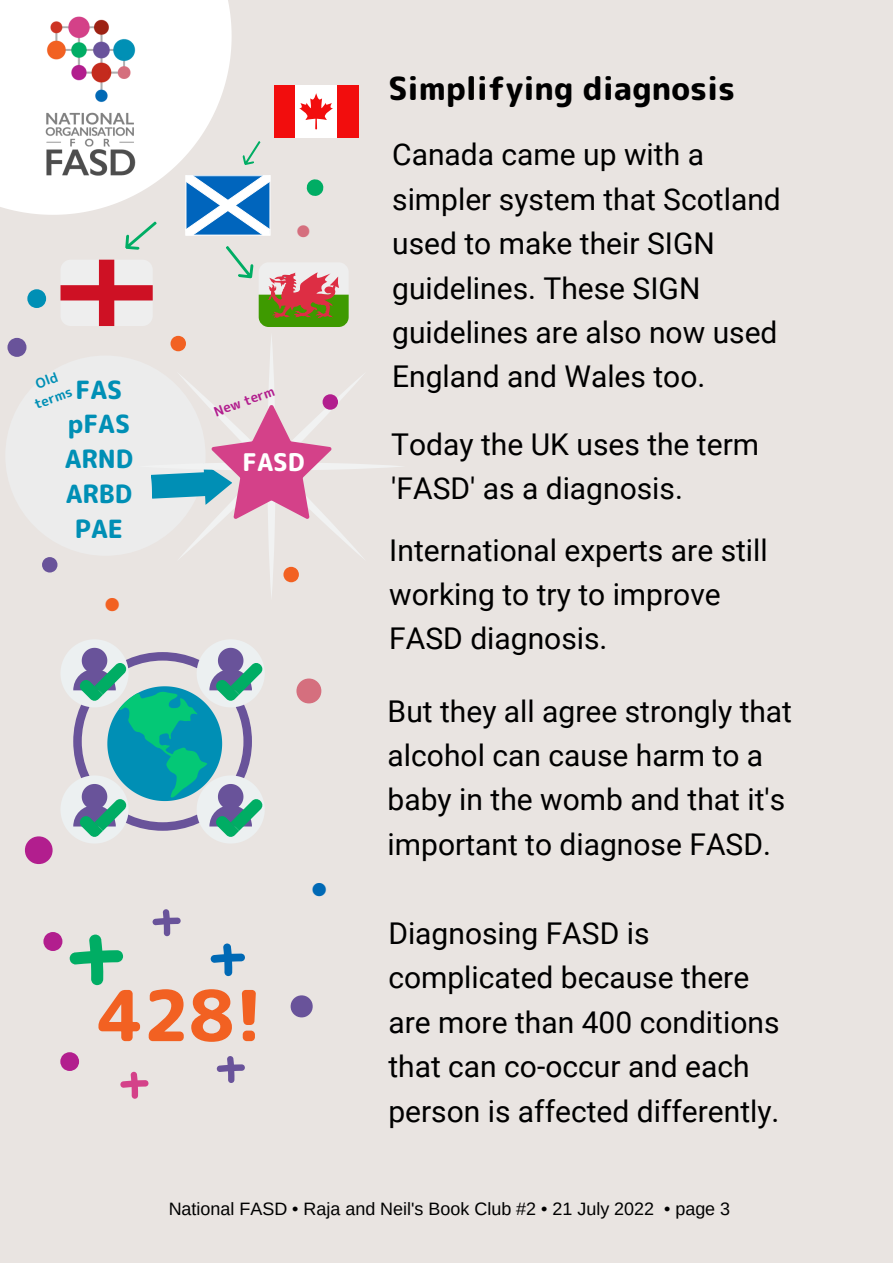
<style>
.page{position:relative;width:893px;height:1263px;background:#e9e4e1}
.page>*{position:absolute;margin:0;border:0;box-sizing:border-box;transform-origin:0 0}
.t1{font:800 94.12px "Rounded Mplus 1 c";color:#b21e8e}
.t2{font:800 84.68px "Rounded Mplus 1 c";color:#d56f7e}
.t3{font:800 75px "Rounded Mplus 1 c";color:#69539a}
.t4{font:800 70.12px "Rounded Mplus 1 c";color:#f26122}
.t5{font:800 64.57px "Rounded Mplus 1 c";color:#b21e8e}
.t6{font:800 64.57px "Rounded Mplus 1 c";color:#69539a}
.t7{font:800 63.75px "Rounded Mplus 1 c";color:#008fb5}
.t8{font:800 63.75px "Rounded Mplus 1 c";color:#b21e8e}
.t9{font:800 52.5px "Rounded Mplus 1 c";color:#f26122}
.t10{font:800 52.5px "Rounded Mplus 1 c";color:#b21e8e}
.t11{font:800 52.5px "Rounded Mplus 1 c";color:#69539a}
.t12{font:800 45px "Rounded Mplus 1 c";color:#0069b5}
.t13{font:800 45px "Rounded Mplus 1 c";color:#f26122}
.t14{font:800 40.35px "Rounded Mplus 1 c";color:#d56f7e}
.t15{font:800 31.88px "Rounded Mplus 1 c";color:#000}
.t16{font:30px/44.4px "Roboto";color:#000}
.t17{font:800 25.12px/34.9px "Rounded Mplus 1 c";color:#008fb5;text-align:center}
.t18{font:800 24.38px "Rounded Mplus 1 c";color:#fff}
.t19{font:17.92px "Arimo";color:#000}
.t20{font:700 13.5px/18.6px "Rounded Mplus 1 c";color:#008fb5;text-align:center}
.t21{font:700 13.5px "Rounded Mplus 1 c";color:#b21e8e}
</style>
<div class="page">
<svg style="left:0;top:0;width:232px;height:215px;fill:#fff"></svg>
<img style="left:45px;top:16px;width:91px;height:160px">
<div style="left:5px;top:355px;width:201px;height:201px;background:#ececec;border-radius:50%"></div>
<svg style="left:143px;top:337px;width:258px;height:259px"></svg>
<svg style="left:151px;top:405px;width:180px;height:114px"></svg>
<svg style="left:61px;top:640px;width:204px;height:203px"></svg>
<svg style="left:70px;top:934px;width:53px;height:51px"></svg>
<svg style="left:211px;top:943px;width:34px;height:33px"></svg>
<svg style="left:120px;top:1072px;width:28px;height:27px"></svg>
<svg style="left:217px;top:1056px;width:28px;height:27px"></svg>
<div style="left:274px;top:85px;width:85px;height:52px;background:#f20d0d"></div>
<div style="left:295px;top:85px;width:42px;height:52px;background:#fff"></div>
<svg style="left:299px;top:93px;width:34px;height:36px"></svg>
<svg style="left:186px;top:176px;width:84px;height:59px"></svg>
<svg style="left:60px;top:260px;width:93px;height:66px"></svg>
<div style="left:259px;top:262px;width:90px;height:65px;background:#eee;border-radius:10px"></div>
<svg style="left:259px;top:272px;width:90px;height:55px"></svg>
<svg style="left:242px;top:141px;width:18px;height:24px"></svg>
<svg style="left:125px;top:221px;width:32px;height:29px"></svg>
<svg style="left:226px;top:246px;width:27px;height:32px"></svg>
<svg style="left:152px;top:909px;width:29px;height:27px"></svg>
<h3 class="t7" style="left:20px;top:253px;width:35px">•</h3>
<h3 class="t6" style="left:0;top:301px;width:35px">•</h3>
<p class="t20" style="left:25px;top:378px;width:41px;rotate:-20deg">Old terms</p>
<p class="t17" style="left:65px;top:372px;width:70px">FAS pFAS<br>ARND<br>ARBD<br>PAE</p>
<h3 class="t11" style="left:36px;top:527px;width:29px">•</h3>
<h3 class="t13" style="left:100px;top:572px;width:25px">•</h3>
<h3 class="t14" style="left:293px;top:203px;width:23px">•</h3>
<h3 class="t9" style="left:164px;top:306px;width:29px">•</h3>
<p class="t21" style="left:211px;top:403px;width:65px;rotate:-20deg">New term</p>
<p class="t18" style="left:243px;top:445px;width:64px">FASD</p>
<h3 class="t10" style="left:316px;top:365px;width:29px">•</h3>
<h3 class="t9" style="left:277px;top:537px;width:29px">•</h3>
<h2 class="t2" style="left:287px;top:631px;width:46px">•</h2>
<h1 class="t1" style="left:14px;top:783px;width:51px">•</h1>
<h3 class="t5" style="left:36px;top:896px;width:35px">•</h3>
<h3 class="t12" style="left:307px;top:858px;width:25px">•</h3>
<h3 class="t8" style="left:53px;top:1016px;width:35px">•</h3>
<h3 class="t4" style="left:98px;top:966px;width:167px">428!</h3>
<h3 class="t3" style="left:282px;top:953px;width:41px">•</h3>
<p class="t15" style="left:388px;top:65px;width:348px">Simplifying diagnosis</p>
<p class="t16" style="left:392px;top:131px;width:390px">Canada came up with a simpler system that Scotland used to make their SIGN guidelines. These SIGN guidelines are also now used<br>England and Wales too.</p>
<p class="t16" style="left:391px;top:421px;width:369px">Today the UK uses the term 'FASD' as a diagnosis.</p>
<p class="t16" style="left:389px;top:526px;width:380px">International experts are still working to try to improve<br>FASD diagnosis.</p>
<p class="t16" style="left:388px;top:687px;width:406px">But they all agree strongly that alcohol can cause harm to a baby in the womb and that it's important to diagnose FASD.</p>
<p class="t16" style="left:388px;top:910px;width:393px">Diagnosing FASD is complicated because there are more than 400 conditions that can co-occur and each person is affected differently.</p>
<p class="t19" style="left:169px;top:1197px;width:563px">National FASD • Raja and Neil's Book Club #2 • 21 July 2022 • page 3</p>
</div>
